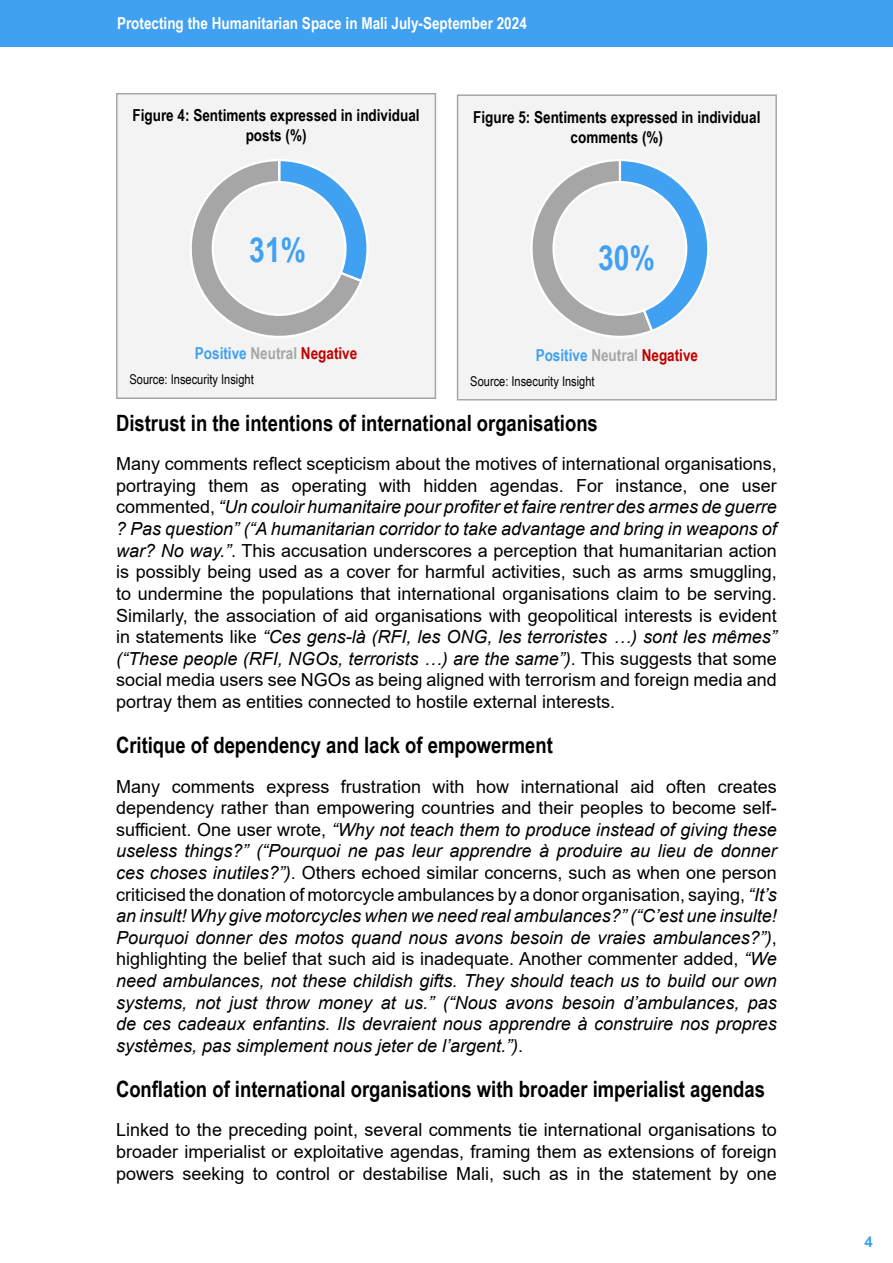
<style>
.page{position:relative;width:893px;height:1263px;background:#fff}
.page>*{position:absolute;margin:0;border:0;box-sizing:border-box;transform-origin:0 0}
.t1{font:700 34.5px "Arial Narrow";color:#40a0f1}
.t2{font:700 22.5px "Arial Narrow";color:#000}
.t3{font:18px/21.6px "Arial";color:#000;text-align:justify}
.t4{font:italic 18px/21.6px "Arial";color:#000;text-align:justify}
.t5{font:700 16.5px/19.8px "Arial Narrow";color:#000;text-align:center}
.t6{font:700 16.5px "Arial Narrow";color:#fff}
.t7{font:700 16.5px "Arial Narrow";color:#40a0f1}
.t8{font:700 15px "Arial";color:#40a0f1}
.t9{font:13.5px "Arial Narrow";color:#000}
.s1{color:#a6a6a6}
.s2{color:#c00000}
.s3{font-style:italic}
.s4{font-style:normal}
</style>
<div class="page">
<div style="left:0;top:0;width:893px;height:46px;background:#40a0f1"></div>
<div style="left:117px;top:94px;width:318px;height:304px;background:#f3f3f3"></div>
<div style="left:116px;top:93px;width:320px;height:306px;border:2px solid #a6a6a6"></div>
<div style="left:458px;top:95px;width:318px;height:305px;background:#f3f3f3"></div>
<div style="left:457px;top:94px;width:320px;height:306px;border:2px solid #a6a6a6"></div>
<svg style="left:190px;top:159px;width:178px;height:179px"></svg>
<hr style="left:278px;top:160px;width:2px;height:22px;background:#fff">
<svg style="left:531px;top:159px;width:178px;height:179px"></svg>
<p class="t6" style="left:117px;top:11px;width:411px">Protecting the Humanitarian Space in Mali July-September 2024</p>
<p class="t5" style="left:132px;top:105px;width:289px">Figure 4: Sentiments expressed in individual posts (%)</p>
<p class="t5" style="left:473px;top:106px;width:289px">Figure 5: Sentiments expressed in individual comments (%)</p>
<h1 class="t1" style="left:249px;top:223px;width:58px">31%</h1>
<h1 class="t1" style="left:598px;top:232px;width:58px">30%</h1>
<p class="t7" style="left:195px;top:341px;width:164px">Positive <span class="s1">Neutral</span> <span class="s2">Negative</span></p>
<p class="t9" style="left:130px;top:370px;width:126px">Source: Insecurity Insight</p>
<p class="t7" style="left:536px;top:342px;width:164px">Positive <span class="s1">Neutral</span> <span class="s2">Negative</span></p>
<p class="t9" style="left:470px;top:371px;width:126px">Source: Insecurity Insight</p>
<p class="t2" style="left:116px;top:406px;width:483px">Distrust in the intentions of international organisations</p>
<p class="t3" style="left:116px;top:453px;width:662px">Many comments reflect scepticism about the motives of international organisations, portraying them as operating with hidden agendas. For instance, one user commented, <span class="s3">“Un couloir humanitaire pour profiter et faire rentrer des armes de guerre ? Pas question” (“A humanitarian corridor to take advantage and bring in weapons of war? No way.”</span>. This accusation underscores a perception that humanitarian action is possibly being used as a cover for harmful activities, such as arms smuggling, to undermine the populations that international organisations claim to be serving.<br>Similarly, the association of aid organisations with geopolitical interests is evident in statements like <span class="s3">“Ces gens-là (RFI, les ONG, les terroristes …) sont les mêmes” (“These people (RFI, NGOs, terrorists …) are the same”)</span>. This suggests that some social media users see NGOs as being aligned with terrorism and foreign media and portray them as entities connected to hostile external interests.</p>
<p class="t2" style="left:116px;top:728px;width:438px">Critique of dependency and lack of empowerment</p>
<p class="t4" style="left:116px;top:776px;width:662px"><span class="s4">Many comments express frustration with how international aid often creates dependency rather than empowering countries and their peoples to become self&shy;sufficient. One user wrote,</span> “Why not teach them to produce instead of giving these useless things?” (“Pourquoi ne pas leur apprendre à produire au lieu de donner ces choses inutiles?”)<span class="s4">. Others echoed similar concerns, such as when one person criticised the donation of motorcycle ambulances by a donor organisation, saying,</span> “It’s an insult! Why give motorcycles when we need real ambulances?” (“C’est une insulte!<br>Pourquoi donner des motos quand nous avons besoin de vraies ambulances?”)<span class="s4">, highlighting the belief that such aid is inadequate. Another commenter added,</span> “We need ambulances, not these childish gifts. They should teach us to build our own systems, not just throw money at us.” (“Nous avons besoin d’ambulances, pas de ces cadeaux enfantins. Ils devraient nous apprendre à construire nos propres systèmes, pas simplement nous jeter de l’argent.”)<span class="s4">.</span></p>
<p class="t2" style="left:116px;top:1072px;width:650px">Conflation of international organisations with broader imperialist agendas</p>
<p class="t3" style="left:116px;top:1119px;width:662px">Linked to the preceding point, several comments tie international organisations to broader imperialist or exploitative agendas, framing them as extensions of foreign powers seeking to control or destabilise Mali, such as in the statement by one</p>
<p class="t8" style="left:864px;top:1231px;width:10px">4</p>
</div>
